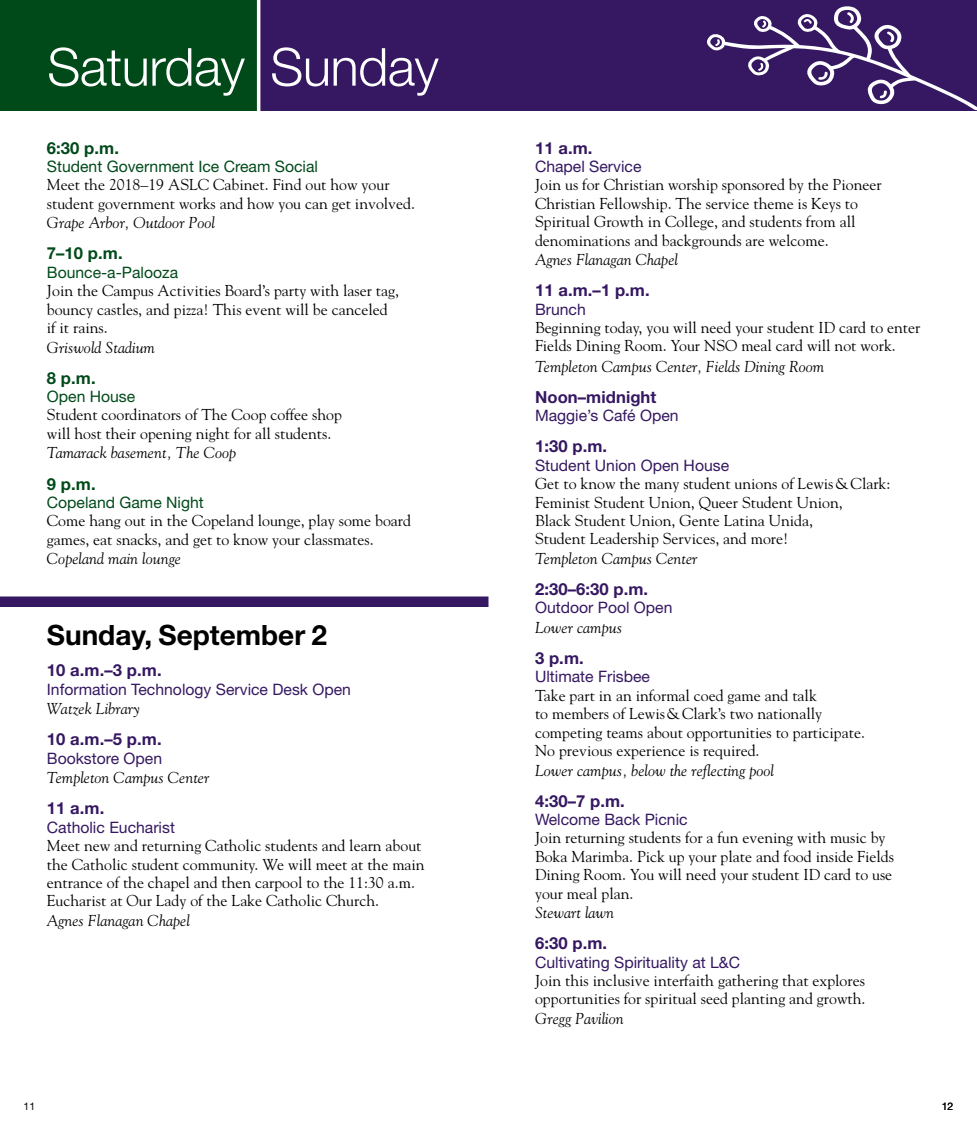
<style>
.page{position:relative;width:977px;height:1134px;background:#fff}
.page>*{position:absolute;margin:0;border:0;box-sizing:border-box;transform-origin:0 0}
.t1{font:300 52.5px "Helvetica Neue LT Std";letter-spacing:-.01em;color:#fff}
.t2{font:700 28px "Helvetica Neue LT Std";color:#000}
.t3{font:700 16.62px "Helvetica Neue LT Std";letter-spacing:.005em;color:#351861}
.t4{font:700 16.62px "Helvetica Neue LT Std";color:#004a1a}
.t5{font:15.75px/18.4px "Goudy Std";color:#000}
.t6{font:italic 15.75px "Goudy Std";letter-spacing:.005em;color:#000}
.t7{font:15.75px "Helvetica Neue LT Std";color:#351861}
.t8{font:15.75px "Helvetica Neue LT Std";color:#004a1a}
.t9{font:10.5px "Helvetica Neue LT Std";color:#000}
</style>
<div class="page">
<div style="left:259px;top:0;width:717px;height:110px;background:#351861"></div>
<div style="left:0;top:0;width:259px;height:110px;background:#004a1a"></div>
<hr style="left:257px;top:0;width:3px;height:120px;background:#fff">
<div style="left:0;top:597px;width:488px;height:10px;background:#351861"></div>
<svg style="left:707px;top:6px;width:269px;height:104px"></svg>
<h1 class="t1" style="left:47px;top:35px;width:393px">Saturday Sunday</h1>
<p class="t4" style="left:47px;top:137px;width:74px">6:30 p.m.</p>
<p class="t8" style="left:47px;top:157px;width:273px">Student Government Ice Cream Social</p>
<p class="t5" style="left:47px;top:176px;width:369px">Meet the 2018–19 ASLC Cabinet. Find out how your student government works and how you can get involved.</p>
<p class="t6" style="left:47px;top:213px;width:170px">Grape Arbor, Outdoor Pool</p>
<p class="t4" style="left:47px;top:243px;width:77px">7–10 p.m.</p>
<p class="t8" style="left:47px;top:263px;width:133px">Bounce-a-Palooza</p>
<p class="t5" style="left:47px;top:281px;width:354px">Join the Campus Activities Board’s party with laser tag, bouncy castles, and pizza! This event will be canceled if it rains.</p>
<p class="t6" style="left:47px;top:338px;width:110px">Griswold Stadium</p>
<p class="t4" style="left:47px;top:367px;width:50px">8 p.m.</p>
<p class="t8" style="left:47px;top:387px;width:90px">Open House</p>
<p class="t5" style="left:47px;top:406px;width:296px">Student coordinators of The Coop coffee shop will host their opening night for all students.</p>
<p class="t6" style="left:47px;top:443px;width:191px">Tamarack basement, The Coop</p>
<p class="t4" style="left:47px;top:473px;width:50px">9 p.m.</p>
<p class="t8" style="left:47px;top:493px;width:158px">Copeland Game Night</p>
<p class="t5" style="left:47px;top:511px;width:365px">Come hang out in the Copeland lounge, play some board games, eat snacks, and get to know your classmates.</p>
<p class="t6" style="left:47px;top:549px;width:136px">Copeland main lounge</p>
<h2 class="t2" style="left:47px;top:618px;width:282px">Sunday, September 2</h2>
<p class="t3" style="left:47px;top:660px;width:116px">10 a.m.–3 p.m.</p>
<p class="t7" style="left:47px;top:679px;width:305px">Information Technology Service Desk Open</p>
<p class="t6" style="left:47px;top:699px;width:95px">Watzek Library</p>
<p class="t3" style="left:47px;top:729px;width:116px">10 a.m.–5 p.m.</p>
<p class="t7" style="left:47px;top:748px;width:117px">Bookstore Open</p>
<p class="t6" style="left:47px;top:768px;width:164px">Templeton Campus Center</p>
<p class="t3" style="left:47px;top:798px;width:59px">11 a.m.</p>
<p class="t7" style="left:47px;top:817px;width:130px">Catholic Eucharist</p>
<p class="t5" style="left:47px;top:836px;width:379px">Meet new and returning Catholic students and learn about the Catholic student community. We will meet at the main entrance of the chapel and then carpool to the 11:30 a.m.<br>Eucharist at Our Lady of the Lake Catholic Church.</p>
<p class="t6" style="left:47px;top:911px;width:144px">Agnes Flanagan Chapel</p>
<p class="t3" style="left:535px;top:137px;width:59px">11 a.m.</p>
<p class="t7" style="left:535px;top:157px;width:108px">Chapel Service</p>
<p class="t5" style="left:535px;top:176px;width:348px">Join us for Christian worship sponsored by the Pioneer Christian Fellowship. The service theme is Keys to Spiritual Growth in College, and students from all denominations and backgrounds are welcome.</p>
<p class="t6" style="left:535px;top:250px;width:144px">Agnes Flanagan Chapel</p>
<p class="t3" style="left:535px;top:280px;width:116px">11 a.m.–1 p.m.</p>
<p class="t7" style="left:535px;top:299px;width:52px">Brunch</p>
<p class="t5" style="left:535px;top:318px;width:387px">Beginning today, you will need your student ID card to enter<br>Fields Dining Room. Your NSO meal card will not work.</p>
<p class="t6" style="left:535px;top:357px;width:291px">Templeton Campus Center, Fields Dining Room</p>
<p class="t3" style="left:535px;top:387px;width:123px">Noon–midnight</p>
<p class="t7" style="left:535px;top:406px;width:145px">Maggie’s Café Open</p>
<p class="t3" style="left:535px;top:436px;width:74px">1:30 p.m.</p>
<p class="t7" style="left:535px;top:455px;width:196px">Student Union Open House</p>
<p class="t5" style="left:535px;top:474px;width:357px">Get to know the many student unions of Lewis&amp;Clark:<br>Feminist Student Union, Queer Student Union,<br>Black Student Union, Gente Latina Unida,<br>Student Leadership Services, and more!</p>
<p class="t6" style="left:535px;top:549px;width:164px">Templeton Campus Center</p>
<p class="t3" style="left:535px;top:579px;width:115px">2:30–6:30 p.m.</p>
<p class="t7" style="left:535px;top:598px;width:139px">Outdoor Pool Open</p>
<p class="t6" style="left:535px;top:618px;width:88px">Lower campus</p>
<p class="t3" style="left:535px;top:648px;width:50px">3 p.m.</p>
<p class="t7" style="left:535px;top:667px;width:116px">Ultimate Frisbee</p>
<p class="t5" style="left:535px;top:686px;width:331px">Take part in an informal coed game and talk<br>to members of Lewis&amp;Clark’s two nationally competing teams about opportunities to participate.<br>No previous experience is required.</p>
<p class="t6" style="left:535px;top:761px;width:240px">Lower campus, below the reflecting pool</p>
<p class="t3" style="left:535px;top:790px;width:91px">4:30–7 p.m.</p>
<p class="t7" style="left:535px;top:810px;width:154px">Welcome Back Picnic</p>
<p class="t5" style="left:535px;top:829px;width:360px">Join returning students for a fun evening with music by Boka Marimba. Pick up your plate and food inside Fields Dining Room. You will need your student ID card to use your meal plan.</p>
<p class="t6" style="left:535px;top:903px;width:81px">Stewart lawn</p>
<p class="t3" style="left:535px;top:933px;width:74px">6:30 p.m.</p>
<p class="t7" style="left:535px;top:952px;width:207px">Cultivating Spirituality at L&amp;C</p>
<p class="t5" style="left:535px;top:971px;width:332px">Join this inclusive interfaith gathering that explores opportunities for spiritual seed planting and growth.</p>
<p class="t6" style="left:535px;top:1009px;width:90px">Gregg Pavilion</p>
<p class="t9" style="left:24px;top:1100px;width:13px">11</p>
<p class="t9" style="left:941px;top:1100px;width:13px">12</p>
</div>
